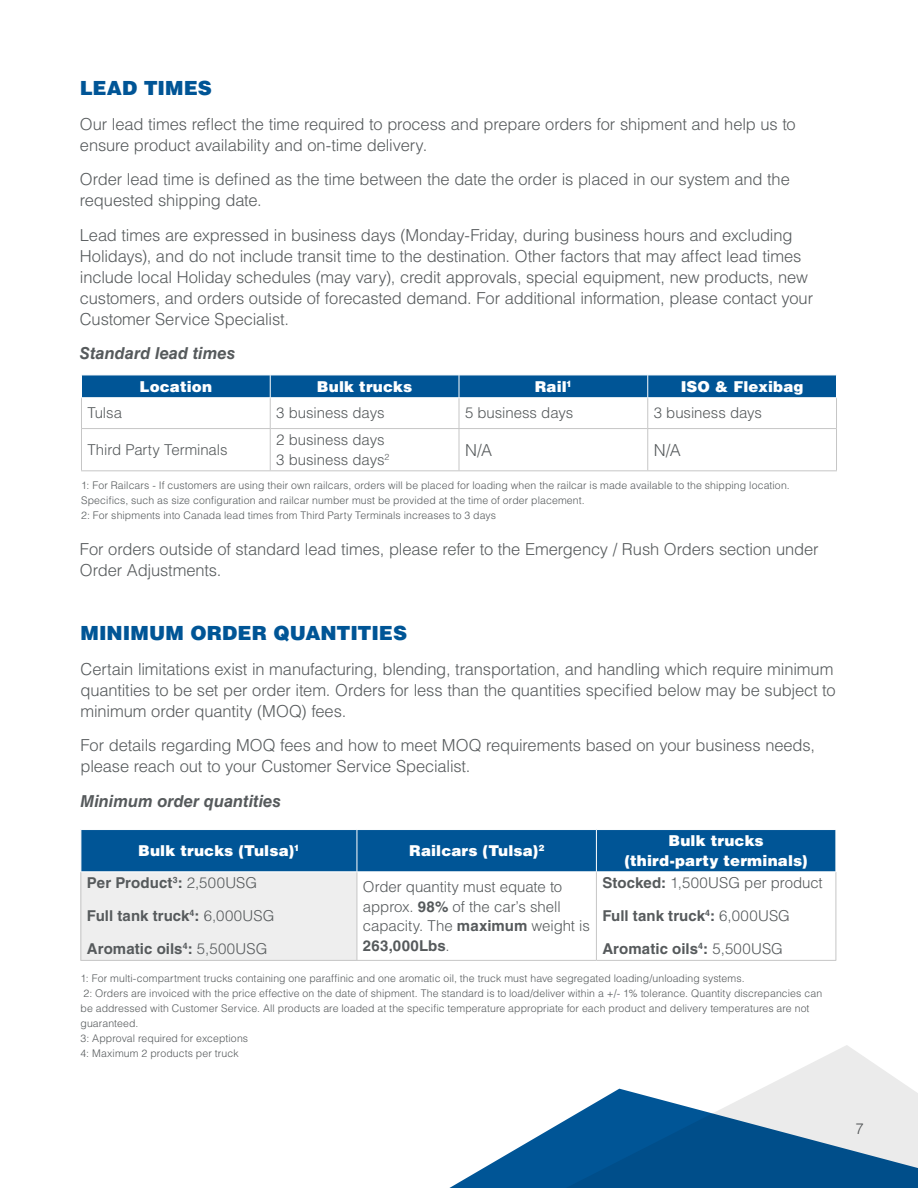
<style>
.page{position:relative;width:918px;height:1188px;background:#fff}
.page>*{position:absolute;margin:0;border:0;box-sizing:border-box;transform-origin:0 0}
.t1{font:900 19.5px "Helvetica LT Std";color:#005596}
.P1{font:300 16.5px/21px "Helvetica LT Std";letter-spacing:-.01em;color:#565a5c}
.P1-2{font:italic 700 16.5px "Helvetica LT Std";color:#565a5c}
.P1-3{font:300 15px/19.5px "Helvetica LT Std";letter-spacing:-.005em;color:#565a5c}
.P1-4{font:700 15px "Helvetica LT Std";letter-spacing:.005em;color:#565a5c}
.P1-5{font:900 15px/19.5px "Helvetica LT Std";letter-spacing:.01em;color:#fff;text-align:center}
.P1-6{font:300 10.5px/15px "Helvetica LT Std";letter-spacing:.01em;color:#565a5c}
.s1{font-weight:300}
.s2{font-weight:700}
</style>
<div class="page">
<hr style="left:81px;top:398px;width:1px;height:30px;background:#c6c6c6">
<hr style="left:270px;top:398px;width:1px;height:30px;background:#c6c6c6">
<hr style="left:459px;top:398px;width:1px;height:30px;background:#c6c6c6">
<hr style="left:647px;top:398px;width:1px;height:30px;background:#c6c6c6">
<hr style="left:836px;top:398px;width:1px;height:30px;background:#c6c6c6">
<hr style="left:81px;top:428px;width:189px;height:1px;background:#c6c6c6">
<hr style="left:81px;top:429px;width:1px;height:41px;background:#c6c6c6">
<hr style="left:270px;top:428px;width:189px;height:1px;background:#c6c6c6">
<hr style="left:270px;top:429px;width:1px;height:41px;background:#c6c6c6">
<hr style="left:459px;top:428px;width:189px;height:1px;background:#c6c6c6">
<hr style="left:459px;top:429px;width:1px;height:41px;background:#c6c6c6">
<hr style="left:648px;top:428px;width:189px;height:1px;background:#c6c6c6">
<hr style="left:647px;top:429px;width:1px;height:41px;background:#c6c6c6">
<hr style="left:836px;top:429px;width:1px;height:41px;background:#c6c6c6">
<hr style="left:81px;top:470px;width:189px;height:1px;background:#c6c6c6">
<hr style="left:270px;top:470px;width:189px;height:1px;background:#c6c6c6">
<hr style="left:459px;top:470px;width:189px;height:1px;background:#c6c6c6">
<hr style="left:648px;top:470px;width:189px;height:1px;background:#c6c6c6">
<div style="left:81px;top:375px;width:756px;height:22px;background:#005596"></div>
<div style="left:82px;top:830px;width:754px;height:42px;background:#005596"></div>
<div style="left:81px;top:872px;width:276px;height:88px;background:#eee"></div>
<hr style="left:81px;top:872px;width:1px;height:88px;background:#c6c6c6">
<hr style="left:357px;top:872px;width:1px;height:88px;background:#c6c6c6">
<hr style="left:596px;top:872px;width:1px;height:88px;background:#c6c6c6">
<hr style="left:836px;top:872px;width:1px;height:88px;background:#c6c6c6">
<hr style="left:81px;top:960px;width:276px;height:1px;background:#c6c6c6">
<hr style="left:357px;top:960px;width:239px;height:1px;background:#c6c6c6">
<hr style="left:596px;top:960px;width:240px;height:1px;background:#c6c6c6">
<hr style="left:357px;top:830px;width:1px;height:42px;background:#fff">
<hr style="left:596px;top:830px;width:1px;height:42px;background:#fff">
<hr style="left:81px;top:872px;width:276px;height:1px;background:#fff">
<hr style="left:357px;top:872px;width:239px;height:1px;background:#fff">
<hr style="left:596px;top:872px;width:240px;height:1px;background:#fff">
<svg style="left:449px;top:1167px;width:36px;height:21px"></svg>
<svg style="left:485px;top:1045px;width:433px;height:143px"></svg>
<h2 class="t1" style="left:80px;top:75px;width:134px">LEAD TIMES</h2>
<p class="P1" style="left:80px;top:113px;width:717px">Our lead times reflect the time required to process and prepare orders for shipment and help us to ensure product availability and on-time delivery.</p>
<p class="P1" style="left:80px;top:168px;width:711px">Order lead time is defined as the time between the date the order is placed in our system and the requested shipping date.</p>
<p class="P1" style="left:80px;top:224px;width:735px">Lead times are expressed in business days (Monday-Friday, during business hours and excluding Holidays), and do not include transit time to the destination. Other factors that may affect lead times include local Holiday schedules (may vary), credit approvals, special equipment, new products, new customers, and orders outside of forecasted demand. For additional information, please contact your Customer Service Specialist.</p>
<p class="P1-2" style="left:80px;top:343px;width:157px">Standard lead times</p>
<p class="P1-5" style="left:140px;top:376px;width:74px">Location</p>
<p class="P1-5" style="left:317px;top:376px;width:97px">Bulk trucks</p>
<p class="P1-5" style="left:535px;top:376px;width:39px">Rail<sup>1</sup></p>
<p class="P1-5" style="left:681px;top:376px;width:124px">ISO &amp; Flexibag</p>
<p class="P1-3" style="left:87px;top:403px;width:36px">Tulsa</p>
<p class="P1-3" style="left:276px;top:403px;width:110px">3 business days</p>
<p class="P1-3" style="left:465px;top:403px;width:110px">5 business days</p>
<p class="P1-3" style="left:654px;top:403px;width:110px">3 business days</p>
<p class="P1-3" style="left:87px;top:440px;width:142px">Third Party Terminals</p>
<p class="P1-3" style="left:276px;top:430px;width:115px">2 business days<br>3 business days<sup>2</sup></p>
<p class="P1" style="left:465px;top:439px;width:29px">N/A</p>
<p class="P1" style="left:654px;top:439px;width:29px">N/A</p>
<p class="P1-6" style="left:81px;top:478px;width:710px">1: For Railcars - If customers are using their own railcars, orders will be placed for loading when the railcar is made available to the shipping location.<br>Specifics, such as size configuration and railcar number must be provided at the time of order placement.<br>2: For shipments into Canada lead times from Third Party Terminals increases to 3 days</p>
<p class="P1" style="left:80px;top:539px;width:740px">For orders outside of standard lead times, please refer to the Emergency / Rush Orders section under<br>Order Adjustments.</p>
<h2 class="t1" style="left:80px;top:621px;width:328px">MINIMUM ORDER QUANTITIES</h2>
<p class="P1" style="left:80px;top:658px;width:757px">Certain limitations exist in manufacturing, blending, transportation, and handling which require minimum quantities to be set per order item. Orders for less than the quantities specified below may be subject to minimum order quantity (MOQ) fees.</p>
<p class="P1" style="left:80px;top:735px;width:736px">For details regarding MOQ fees and how to meet MOQ requirements based on your business needs, please reach out to your Customer Service Specialist.</p>
<p class="P1-2" style="left:80px;top:791px;width:202px">Minimum order quantities</p>
<p class="P1-5" style="left:138px;top:841px;width:163px">Bulk trucks (Tulsa)<sup>1</sup></p>
<p class="P1-5" style="left:409px;top:841px;width:137px">Railcars (Tulsa)<sup>2</sup></p>
<p class="P1-5" style="left:625px;top:831px;width:185px">Bulk trucks (third-party terminals)</p>
<p class="P1-4" style="left:87px;top:874px;width:172px">Per Product<sup>3</sup>: <span class="s1">2,500USG</span></p>
<p class="P1-4" style="left:87px;top:907px;width:189px">Full tank truck<sup>4</sup>: <span class="s1">6,000USG</span></p>
<p class="P1-4" style="left:87px;top:940px;width:182px">Aromatic oils<sup>4</sup>: <span class="s1">5,500USG</span></p>
<p class="P1-3" style="left:363px;top:877px;width:229px">Order quantity must equate to approx. <span class="s2">98%</span> of the car’s shell capacity. The <span class="s2">maximum</span> weight is<br><span class="s2">263,000Lbs</span>.</p>
<p class="P1-3" style="left:602px;top:873px;width:222px"><span class="s2">Stocked:</span> 1,500USG per product</p>
<p class="P1-4" style="left:602px;top:907px;width:189px">Full tank truck<sup>4</sup>: <span class="s1">6,000USG</span></p>
<p class="P1-4" style="left:602px;top:940px;width:182px">Aromatic oils<sup>4</sup>: <span class="s1">5,500USG</span></p>
<p class="P1-6" style="left:81px;top:971px;width:743px">1: For multi-compartment trucks containing one paraffinic and one aromatic oil, the truck must have segregated loading/unloading systems.<br>2: Orders are invoiced with the price effective on the date of shipment. The standard is to load/deliver within a +/- 1% tolerance. Quantity discrepancies can be addressed with Customer Service. All products are loaded at the specific temperature appropriate for each product and delivery temperatures are not guaranteed.<br>3: Approval required for exceptions<br>4: Maximum 2 products per truck</p>
<p class="P1-3" style="left:856px;top:1118px;width:10px">7</p>
</div>
